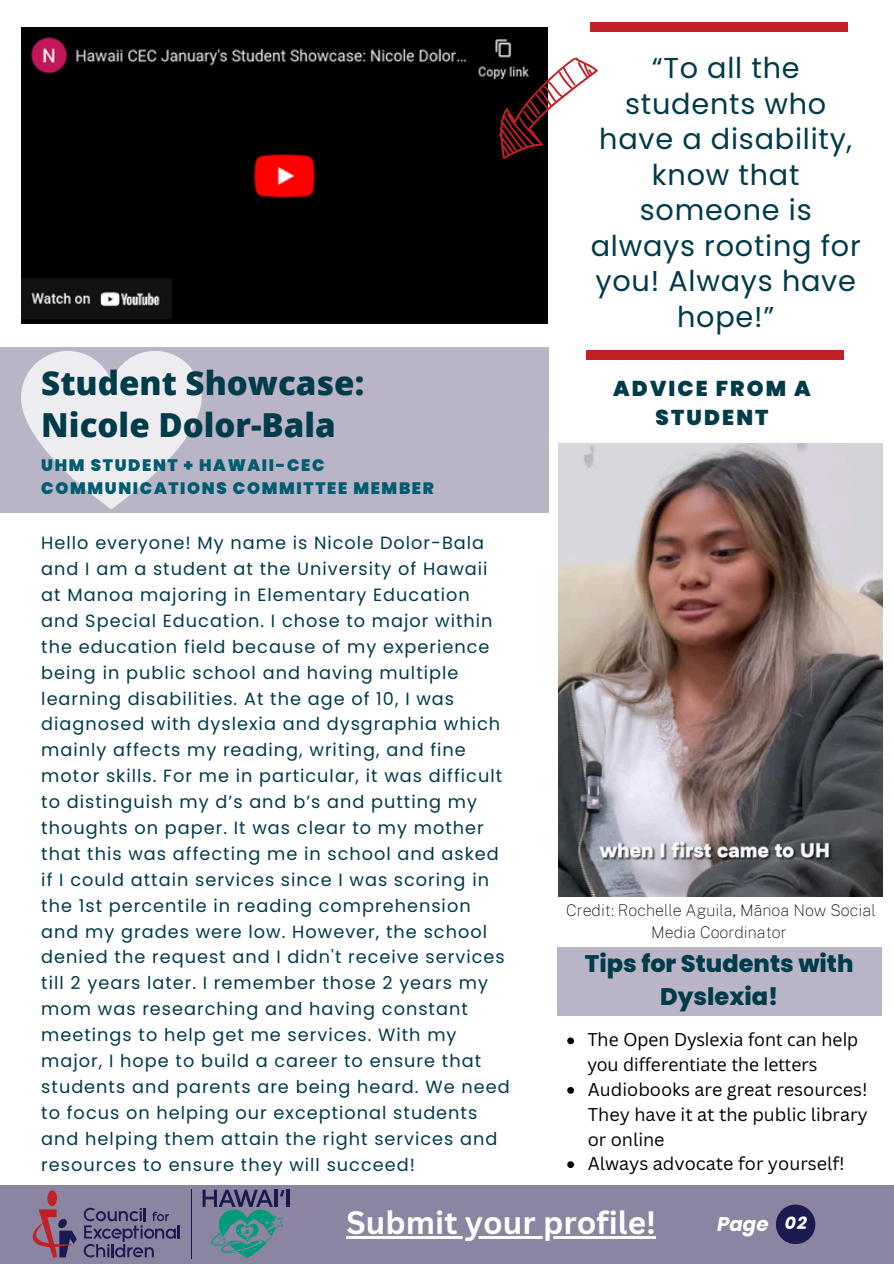
<style>
.page{position:relative;width:894px;height:1264px;background:#fff}
.page>*{position:absolute;margin:0;border:0;box-sizing:border-box;transform-origin:0 0}
.t1{font:800 33.15px/41.7px "Open Sans";color:#003b49}
.t2{font:700 31.5px "Canva Sans";color:#fdfdfd}
.t3{font:28.65px/35.4px "Poppins";letter-spacing:.025em;color:#003b49;text-align:center}
.t4{font:800 24px/32.7px "Poppins";color:#003b49;text-align:center}
.t5{font:900 21.45px/29.2px "Poppins";letter-spacing:.1em;color:#003b49;text-align:center}
.t6{font:italic 700 19.8px "Poppins";color:#fdfdfd}
.t7{font:18px/24.8px "Canva Sans";color:#000;text-align:justify}
.t8{font:18px/24.8px "Open Sans";color:#000}
.t9{font:17.7px/25.8px "Poppins";letter-spacing:.055em;color:#003b49}
.t10{font:italic 700 17.25px "Poppins";color:#fff}
.t11{font:900 16.5px/22.5px "Poppins";letter-spacing:.1em;color:#005a70}
.t12{font:100 16.05px/21.3px "Public Sans";color:#000;text-align:center}
</style>
<div class="page">
<div style="left:0;top:347px;width:548px;height:165px;background:#b9b5c6"></div>
<svg style="left:21px;top:351px;width:180px;height:158px"></svg>
<div style="left:590px;top:23px;width:257px;height:9px;background:#c12026"></div>
<div style="left:586px;top:351px;width:258px;height:9px;background:#c12026"></div>
<img style="left:558px;top:443px;width:324px;height:453px">
<div style="left:0;top:1185px;width:893px;height:78px;background:#8b85a1"></div>
<div style="left:775px;top:1204px;width:40px;height:39px;background:#1d1951;border-radius:50%"></div>
<div style="left:47px;top:1190px;width:10px;height:16px;background:#c12026;border-radius:50%"></div>
<svg style="left:83px;top:1207px;width:97px;height:50px"></svg>
<svg style="left:33px;top:1209px;width:44px;height:48px"></svg>
<hr style="left:191px;top:1189px;width:1px;height:70px;background:#1b1852">
<hr style="left:286px;top:1189px;width:3px;height:17px;background:#1b1852">
<svg style="left:202px;top:1189px;width:82px;height:69px"></svg>
<div style="left:557px;top:947px;width:324px;height:68px;background:#b9b5c6"></div>
<img style="left:21px;top:27px;width:527px;height:296px">
<svg style="left:481px;top:52px;width:117px;height:107px"></svg>
<svg style="left:567px;top:1037px;width:7px;height:7px"></svg>
<svg style="left:567px;top:1087px;width:7px;height:6px"></svg>
<svg style="left:567px;top:1161px;width:7px;height:6px"></svg>
<hr style="left:346px;top:1236px;width:310px;height:2px;background:#fdfdfd">
<p class="t1" style="left:41px;top:361px;width:324px">Student Showcase:<br>Nicole Dolor-Bala</p>
<p class="t11" style="left:41px;top:454px;width:394px">UHM STUDENT + HAWAII-CEC<br>COMMUNICATIONS COMMITTEE MEMBER</p>
<h2 class="t9" style="left:41px;top:530px;width:469px">Hello everyone! My name is Nicole Dolor-Bala and I am a student at the University of Hawaii at Manoa majoring in Elementary Education and Special Education. I chose to major within the education field because of my experience being in public school and having multiple learning disabilities. At the age of 10, I was diagnosed with dyslexia and dysgraphia which mainly affects my reading, writing, and fine motor skills. For me in particular, it was difficult to distinguish my d’s and b’s and putting my thoughts on paper. It was clear to my mother that this was affecting me in school and asked if I could attain services since I was scoring in the 1st percentile in reading comprehension and my grades were low. However, the school denied the request and I didn't receive services till 2 years later. I remember those 2 years my mom was researching and having constant meetings to help get me services. With my major, I hope to build a career to ensure that students and parents are being heard. We need to focus on helping our exceptional students and helping them attain the right services and resources to ensure they will succeed!</h2>
<h1 class="t3" style="left:590px;top:51px;width:271px">“To all the students who have a disability, know that someone is always rooting for you! Always have hope!”</h1>
<h6 class="t5" style="left:613px;top:374px;width:199px">ADVICE FROM A<br>STUDENT</h6>
<p class="t12" style="left:566px;top:900px;width:311px">Credit: Rochelle Aguila, Mānoa Now Social<br>Media Coordinator</p>
<h4 class="t4" style="left:584px;top:947px;width:270px">Tips for Students with<br>Dyslexia!</h4>
<p class="t8" style="left:587px;top:1027px;width:272px">The Open Dyslexia font can help you differentiate the letters</p>
<h3 class="t7" style="left:587px;top:1076px;width:281px">Audiobooks are great resources!<br>They have it at the public library or online</h3>
<p class="t7" style="left:587px;top:1150px;width:258px">Always advocate for yourself!</p>
<p class="t2" style="left:346px;top:1200px;width:311px">Submit your profile!</p>
<p class="t6" style="left:717px;top:1210px;width:53px">Page</p>
<p class="t10" style="left:784px;top:1211px;width:24px">02</p>
</div>
